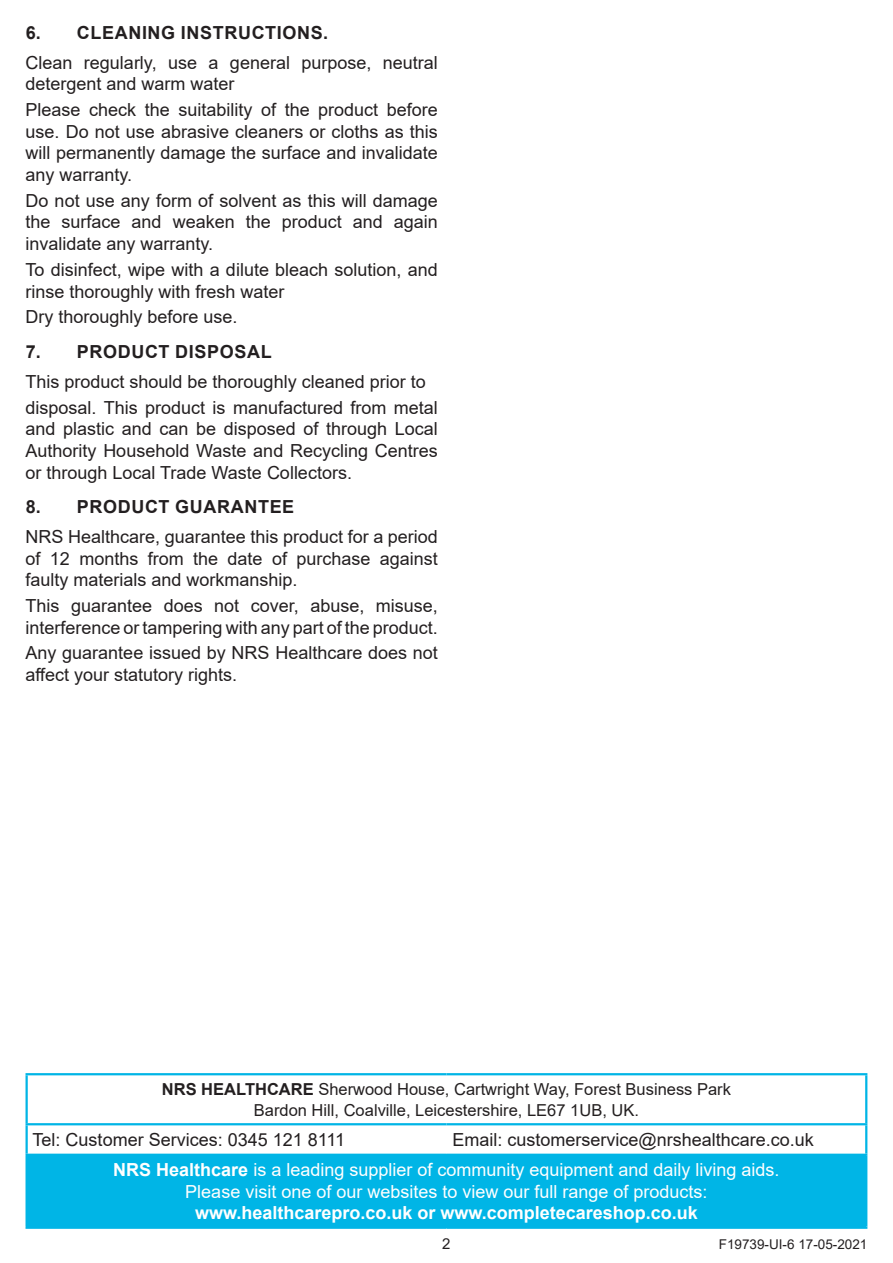
<style>
.page{position:relative;width:893px;height:1263px;background:#fff}
.page>*{position:absolute;margin:0;border:0;box-sizing:border-box;transform-origin:0 0}
.t1{font:18px/21.6px "Arial";color:#231f20}
.t2{font:18px "Arial";color:#fff}
.t3{font:700 18px "Arial";letter-spacing:.035em;color:#231f20}
.t4{font:700 18px "Arial";color:#fff}
.FIGURE_PLACE_HOLDER{font:16.5px "Arial";color:#231f20}
.t5{font:15px "Arial";color:#231f20}
.t6{font:13.5px "Arial";color:#231f20}
.s1{font-weight:700}
</style>
<div class="page">
<div style="left:27px;top:1154px;width:839px;height:74px;background:#00b5e6"></div>
<hr style="left:26px;top:1155px;width:2px;height:71px;background:#00b5e6">
<hr style="left:865px;top:1155px;width:2px;height:71px;background:#00b5e6">
<hr style="left:26px;top:1226px;width:420px;height:3px;background:#00b5e6">
<hr style="left:446px;top:1226px;width:421px;height:3px;background:#00b5e6">
<hr style="left:26px;top:1073px;width:420px;height:2px;background:#00b5e6">
<hr style="left:26px;top:1075px;width:2px;height:48px;background:#00b5e6">
<hr style="left:446px;top:1073px;width:421px;height:2px;background:#00b5e6">
<hr style="left:865px;top:1075px;width:2px;height:48px;background:#00b5e6">
<hr style="left:26px;top:1123px;width:420px;height:2px;background:#00b5e6">
<hr style="left:26px;top:1125px;width:2px;height:28px;background:#00b5e6">
<hr style="left:446px;top:1123px;width:421px;height:2px;background:#00b5e6">
<hr style="left:865px;top:1125px;width:2px;height:28px;background:#00b5e6">
<hr style="left:26px;top:1153px;width:420px;height:2px;background:#00b5e6">
<hr style="left:446px;top:1153px;width:421px;height:2px;background:#00b5e6">
<p class="t3" style="left:26px;top:20px;width:304px">6. CLEANING INSTRUCTIONS.</p>
<p class="t1" style="left:26px;top:51px;width:414px">Clean regularly, use a general purpose, neutral detergent and warm water</p>
<p class="t1" style="left:26px;top:99px;width:414px;text-align:justify">Please check the suitability of the product before use. Do not use abrasive cleaners or cloths as this will permanently damage the surface and invalidate any warranty.</p>
<p class="t1" style="left:26px;top:190px;width:414px;text-align:justify">Do not use any form of solvent as this will damage the surface and weaken the product and again invalidate any warranty.</p>
<p class="t1" style="left:26px;top:259px;width:414px">To disinfect, wipe with a dilute bleach solution, and rinse thoroughly with fresh water</p>
<p class="t1" style="left:26px;top:306px;width:214px">Dry thoroughly before use.</p>
<p class="t3" style="left:26px;top:339px;width:247px">7. PRODUCT DISPOSAL</p>
<p class="t1" style="left:26px;top:371px;width:402px">This product should be thoroughly cleaned prior to</p>
<p class="t1" style="left:26px;top:396px;width:414px;text-align:justify">disposal. This product is manufactured from metal and plastic and can be disposed of through Local Authority Household Waste and Recycling Centres or through Local Trade Waste Collectors.</p>
<p class="t3" style="left:26px;top:494px;width:270px">8. PRODUCT GUARANTEE</p>
<p class="t1" style="left:26px;top:526px;width:414px;text-align:justify">NRS Healthcare, guarantee this product for a period of 12 months from the date of purchase against faulty materials and workmanship.</p>
<p class="t1" style="left:26px;top:595px;width:414px">This guarantee does not cover, abuse, misuse, interference or tampering with any part of the product.</p>
<p class="t1" style="left:26px;top:642px;width:414px">Any guarantee issued by NRS Healthcare does not affect your statutory rights.</p>
<p class="FIGURE_PLACE_HOLDER" style="left:162px;top:1077px;width:571px"><span class="s1">NRS HEALTHCARE</span> Sherwood House, Cartwright Way, Forest Business Park</p>
<p class="FIGURE_PLACE_HOLDER" style="left:254px;top:1098px;width:387px">Bardon Hill, Coalville, Leicestershire, LE67 1UB, UK.</p>
<p class="t1" style="left:33px;top:1129px;width:314px">Tel: Customer Services: 0345 121 8111</p>
<p class="t1" style="left:452px;top:1129px;width:363px">Email: customerservice@nrshealthcare.co.uk</p>
<p class="t2" style="left:113px;top:1157px;width:668px"><span class="s1">NRS Healthcare</span> is a leading supplier of community equipment and daily living aids.</p>
<p class="t2" style="left:185px;top:1179px;width:524px">Please visit one of our websites to view our full range of products:</p>
<p class="t4" style="left:195px;top:1200px;width:504px">www.healthcarepro.co.uk or www.completecareshop.co.uk</p>
<p class="t5" style="left:442px;top:1234px;width:10px">2</p>
<p class="t6" style="left:719px;top:1235px;width:150px">F19739-UI-6 17-05-2021</p>
</div>
